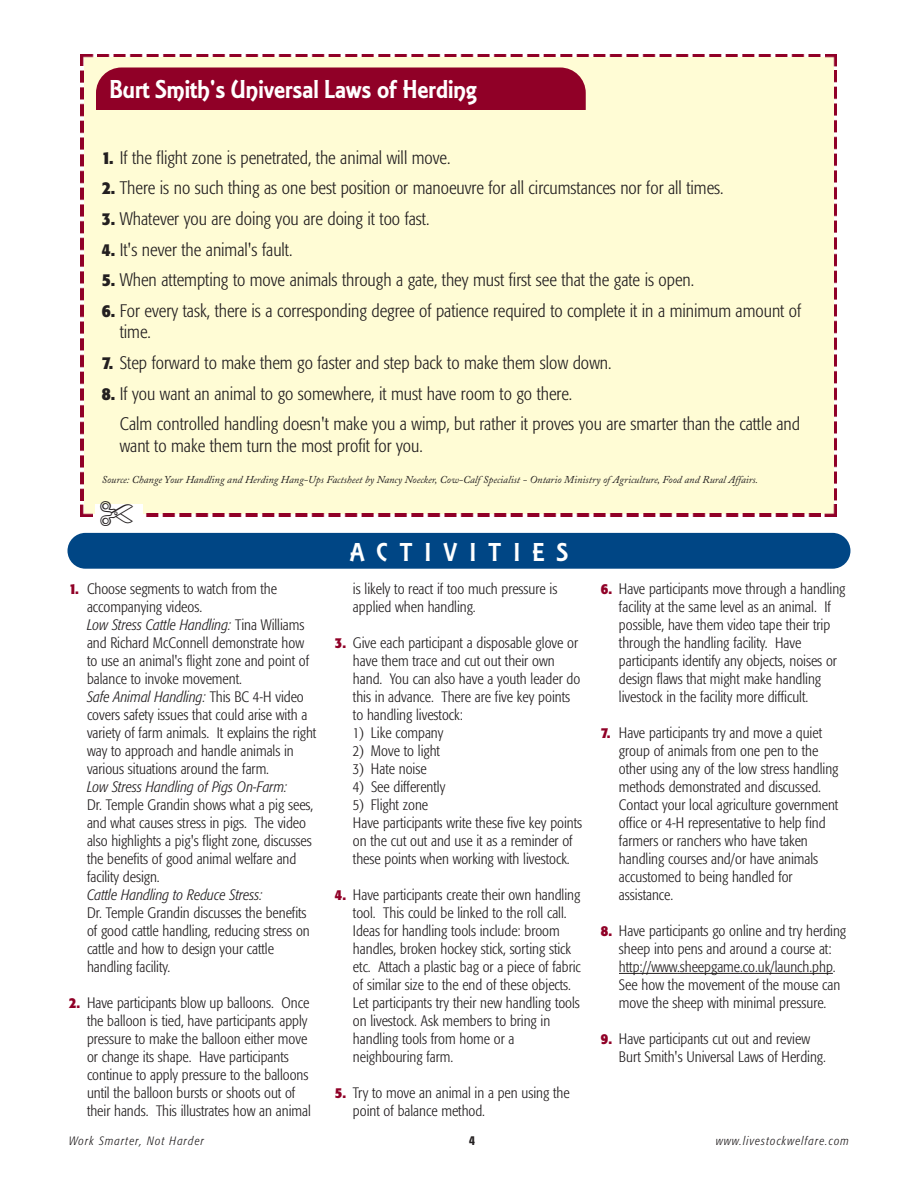
<style>
.page{position:relative;width:918px;height:1188px;background:#fff}
.page>*{position:absolute;margin:0;border:0;box-sizing:border-box;transform-origin:0 0}
.t1{font:27px "Equinox Plain";color:#fff}
.t2{font:27px "Equinox Plain";letter-spacing:.46em;color:#fff}
.t3{font:300 condensed 18px/21.6px "Formata";color:#231f20}
.t4{font:300 condensed 15px/18px "Formata";color:#231f20}
.t5{font:italic 300 condensed 15px "Formata";color:#231f20}
.t6{font:italic 300 condensed 12px "Formata";letter-spacing:.085em;color:#231f20}
.t7{font:700 condensed 12px "Eurostile";color:#231f20}
.t8{font:italic 10.5px "Adobe Caslon";color:#231f20}
.s1{font-weight:700}
.s2{font-weight:700;color:#900027}
.s3{font-style:italic}
</style>
<div class="page">
<div style="left:84px;top:57px;width:750px;height:457px;background:#fffcd5"></div>
<img style="left:81px;top:54px;width:13px;height:12px">
<img style="left:97px;top:54px;width:724px;height:3px">
<img style="left:825px;top:54px;width:12px;height:13px">
<img style="left:834px;top:70px;width:3px;height:435px">
<img style="left:820px;top:505px;width:17px;height:12px">
<img style="left:146px;top:514px;width:674px;height:3px">
<img style="left:81px;top:500px;width:12px;height:17px">
<img style="left:81px;top:70px;width:3px;height:430px">
<div style="left:96px;top:68px;width:490px;height:66px;background:#900027;border-radius:26px"></div>
<div style="left:93px;top:110px;width:725px;height:55px;background:#fffcd5"></div>
<div style="left:68px;top:533px;width:782px;height:36px;background:#004685;border-radius:18px"></div>
<hr style="left:619px;top:973px;width:58px;height:1px;background:#231f20">
<hr style="left:677px;top:973px;width:156px;height:1px;background:#231f20">
<div style="left:96px;top:505px;width:47px;height:22px;background:#fff"></div>
<svg style="left:101px;top:504px;width:32px;height:1px"></svg>
<h1 class="t1" style="left:110px;top:79px;width:369px">Burt Smith's Universal Laws of Herding</h1>
<p class="t3" style="left:102px;top:148px;width:350px"><span class="s1">1.</span> If the flight zone is penetrated, the animal will move.</p>
<p class="t3" style="left:102px;top:179px;width:623px"><span class="s1">2.</span> There is no such thing as one best position or manoeuvre for all circumstances nor for all times.</p>
<p class="t3" style="left:102px;top:209px;width:329px"><span class="s1">3.</span> Whatever you are doing you are doing it too fast.</p>
<p class="t3" style="left:102px;top:240px;width:192px"><span class="s1">4.</span> It's never the animal's fault.</p>
<p class="t3" style="left:102px;top:270px;width:594px"><span class="s1">5.</span> When attempting to move animals through a gate, they must first see that the gate is open.</p>
<p class="t3" style="left:120px;top:301px;width:683px;text-indent:-18px"><span class="s1">6.</span> For every task, there is a corresponding degree of patience required to complete it in a minimum amount of time.</p>
<p class="t3" style="left:102px;top:353px;width:511px"><span class="s1">7.</span> Step forward to make them go faster and step back to make them slow down.</p>
<p class="t3" style="left:120px;top:379px;width:682px;line-height:30.6px;text-indent:-18px"><span class="s1">8.</span> If you want an animal to go somewhere, it must have room to go there.<br>Calm controlled handling doesn't make you a wimp, but rather it proves you are smarter than the cattle and</p>
<p class="t3" style="left:120px;top:436px;width:305px">want to make them turn the most profit for you.</p>
<p class="t8" style="left:102px;top:475px;width:658px">Source: Change Your Handling and Herding Hang-Ups Factsheet by Nancy Noecker, Cow-Calf Specialist - Ontario Ministry of Agriculture, Food and Rural Affairs.</p>
<p class="t4" style="left:87px;top:581px;width:231px;text-indent:-18px"><span class="s2">1.</span> Choose segments to watch from the accompanying videos.<br><span class="s3">Low Stress Cattle Handling:</span> Tina Williams and Richard McConnell demonstrate how to use an animal's flight zone and point of balance to invoke movement.<br><span class="s3">Safe Animal Handling:</span> This BC 4-H video covers safety issues that could arise with a variety of farm animals. It explains the right way to approach and handle animals in various situations around the farm.</p>
<p class="t5" style="left:87px;top:780px;width:202px">Low Stress Handling of Pigs On-Farm:</p>
<p class="t4" style="left:87px;top:797px;width:228px">Dr. Temple Grandin shows what a pig sees, and what causes stress in pigs. The video also highlights a pig's flight zone, discusses the benefits of good animal welfare and facility design.</p>
<p class="t5" style="left:87px;top:888px;width:177px">Cattle Handling to Reduce Stress:</p>
<p class="t4" style="left:87px;top:905px;width:224px">Dr. Temple Grandin discusses the benefits of good cattle handling, reducing stress on cattle and how to design your cattle handling facility.</p>
<p class="t4" style="left:87px;top:995px;width:225px;text-indent:-18px"><span class="s2">2.</span> Have participants blow up balloons. Once the balloon is tied, have participants apply pressure to make the balloon either move or change its shape. Have participants continue to apply pressure to the balloons until the balloon bursts or shoots out of their hands. This illustrates how an animal</p>
<h1 class="t2" style="left:350px;top:542px;width:220px">ACTIVITIES</h1>
<p class="t4" style="left:353px;top:581px;width:206px">is likely to react if too much pressure is applied when handling.</p>
<p class="t4" style="left:353px;top:635px;width:229px;text-indent:-18px"><span class="s2">3.</span> Give each participant a disposable glove or have them trace and cut out their own hand. You can also have a youth leader do this in advance. There are five key points to handling livestock:</p>
<p class="t4" style="left:353px;top:725px;width:92px">1) Like company</p>
<p class="t4" style="left:353px;top:743px;width:89px">2) Move to light</p>
<p class="t4" style="left:353px;top:761px;width:75px">3) Hate noise</p>
<p class="t4" style="left:353px;top:779px;width:94px">4) See differently</p>
<p class="t4" style="left:353px;top:797px;width:231px">5) Flight zone<br>Have participants write these five key points on the cut out and use it as a reminder of these points when working with livestock.</p>
<p class="t4" style="left:353px;top:887px;width:229px;text-indent:-18px"><span class="s2">4.</span> Have participants create their own handling tool. This could be linked to the roll call.<br>Ideas for handling tools include: broom handles, broken hockey stick, sorting stick etc. Attach a plastic bag or a piece of fabric of similar size to the end of these objects.<br>Let participants try their new handling tools on livestock. Ask members to bring in handling tools from home or a neighbouring farm.</p>
<p class="t4" style="left:353px;top:1085px;width:218px;text-indent:-18px"><span class="s2">5.</span> Try to move an animal in a pen using the point of balance method.</p>
<p class="t4" style="left:619px;top:581px;width:228px;text-indent:-18px"><span class="s2">6.</span> Have participants move through a handling facility at the same level as an animal. If possible, have them video tape their trip through the handling facility. Have participants identify any objects, noises or design flaws that might make handling livestock in the facility more difficult.</p>
<p class="t4" style="left:619px;top:725px;width:221px;text-indent:-18px"><span class="s2">7.</span> Have participants try and move a quiet group of animals from one pen to the other using any of the low stress handling methods demonstrated and discussed.<br>Contact your local agriculture government office or 4-H representative to help find farmers or ranchers who have taken handling courses and/or have animals accustomed to being handled for assistance.</p>
<p class="t4" style="left:619px;top:923px;width:229px;text-indent:-18px"><span class="s2">8.</span> Have participants go online and try herding sheep into pens and around a course at: http://www.sheepgame.co.uk/launch.php.<br>See how the movement of the mouse can move the sheep with minimal pressure.</p>
<p class="t4" style="left:619px;top:1031px;width:208px;text-indent:-18px"><span class="s2">9.</span> Have participants cut out and review<br>Burt Smith's Universal Laws of Herding.</p>
<p class="t6" style="left:69px;top:1136px;width:137px">Work Smarter, Not Harder</p>
<p class="t7" style="left:469px;top:1136px;width:7px">4</p>
<p class="t6" style="left:716px;top:1136px;width:134px">www.livestockwelfare.com</p>
</div>
